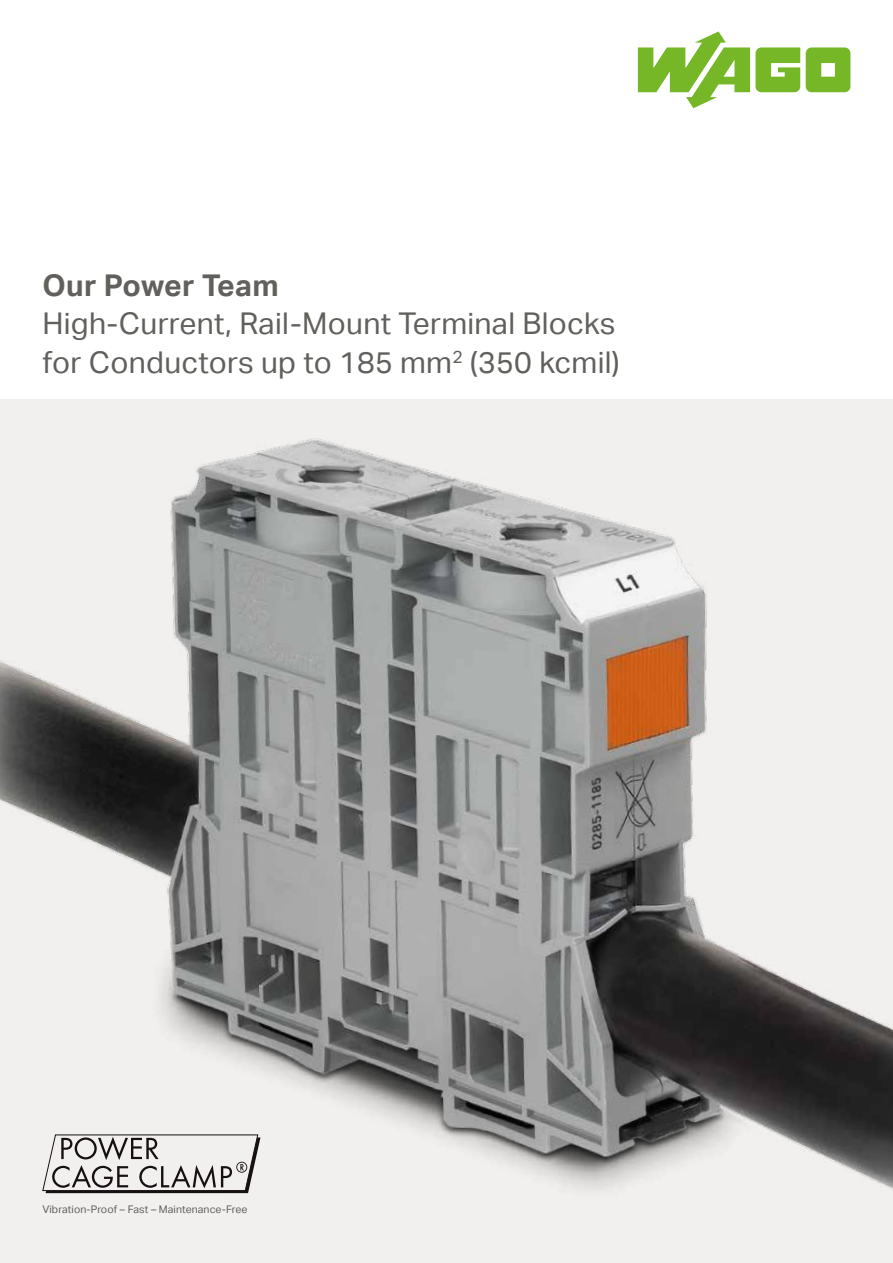
<style>
.page{position:relative;width:893px;height:1263px;background:#fff}
.page>*{position:absolute;margin:0;border:0;box-sizing:border-box;transform-origin:0 0}
.t1{font:30px/38.2px "Aktiv Grotesk";letter-spacing:.01em;color:#62605d}
.t2{font:700 30px "Aktiv Grotesk";letter-spacing:.01em;color:#62605d}
.t3{font:10.5px "Aktiv Grotesk";letter-spacing:.01em;color:#62605d}
</style>
<div class="page">
<img style="left:0;top:400px;width:893px;height:863px">
<svg style="left:43px;top:1135px;width:217px;height:58px;background:#c3c0bf"></svg>
<svg style="left:806px;top:47px;width:44px;height:45px;background:#84bf3e"></svg>
<svg style="left:638px;top:31px;width:162px;height:77px"></svg>
<p class="t2" style="left:43px;top:268px;width:238px">Our Power Team</p>
<p class="t1" style="left:43px;top:305px;width:579px">High-Current, Rail-Mount Terminal Blocks for Conductors up to 185 mm<sup>2</sup> (350 kcmil)</p>
<p class="t3" style="left:43px;top:1203px;width:207px">Vibration-Proof – Fast – Maintenance-Free</p>
</div>
